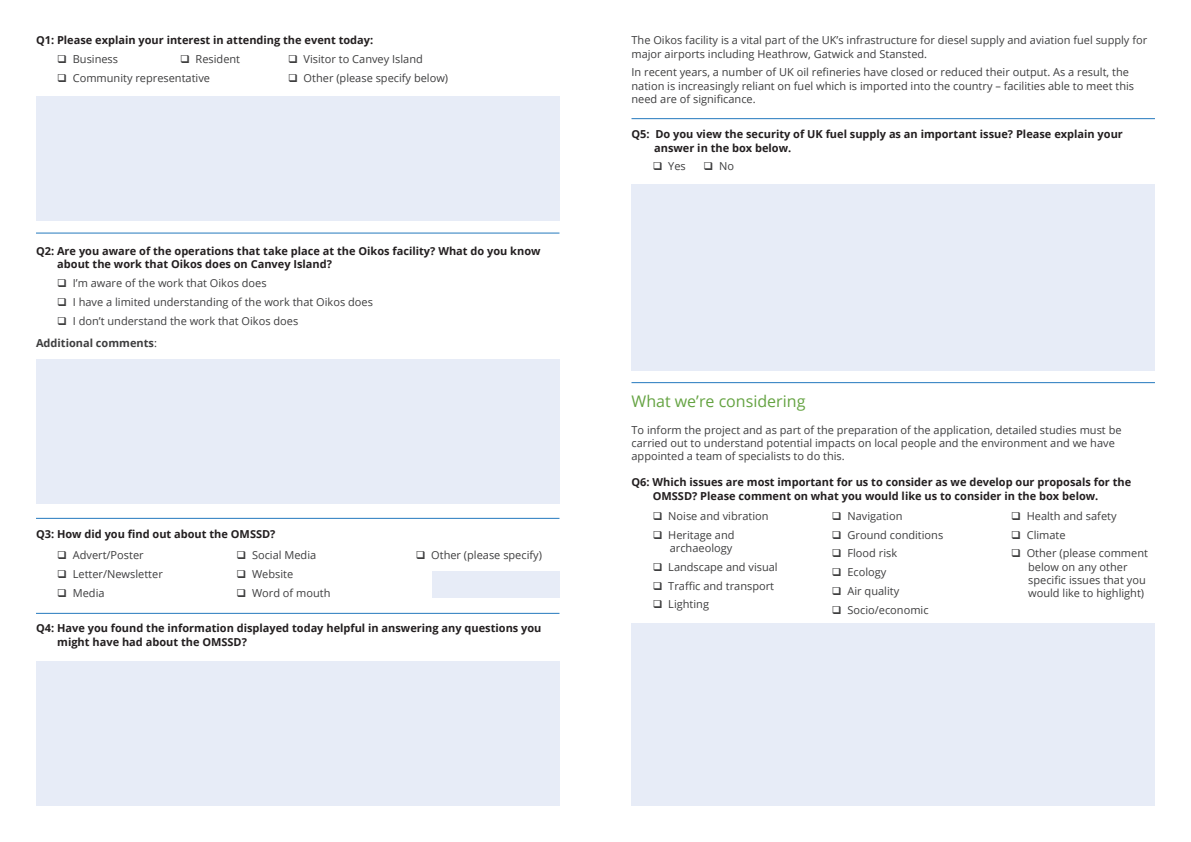
<style>
.page{position:relative;width:1191px;height:842px;background:#fff}
.page>*{position:absolute;margin:0;border:0;box-sizing:border-box;transform-origin:0 0}
.t1{font:16px "Open Sans";color:#65a342}
.t2{font:11px/13.2px "Open Sans";color:#3e3e3f}
.t3{font:700 11px/13.2px "Open Sans";color:#231f20}
.t4{font:700 11px "Open Sans";color:#3e3e3f}
.s1{font-weight:400}
</style>
<div class="page">
<div style="left:432px;top:571px;width:127px;height:26px;background:#e7ecf7"></div>
<hr style="left:36px;top:518px;width:523px;height:1px;background:#2479be">
<hr style="left:36px;top:613px;width:523px;height:1px;background:#2479be">
<div style="left:631px;top:184px;width:524px;height:187px;background:#e7ecf7"></div>
<hr style="left:631px;top:382px;width:524px;height:1px;background:#2479be">
<div style="left:36px;top:96px;width:523px;height:124px;background:#e7ecf7"></div>
<div style="left:36px;top:359px;width:523px;height:144px;background:#e7ecf7"></div>
<div style="left:36px;top:661px;width:523px;height:145px;background:#e7ecf7"></div>
<hr style="left:36px;top:233px;width:523px;height:1px;background:#2479be">
<hr style="left:631px;top:118px;width:524px;height:1px;background:#2479be">
<div style="left:631px;top:624px;width:524px;height:182px;background:#e7ecf7"></div>
<p class="t3" style="left:36px;top:34px;width:339px">Q1: Please explain your interest in attending the event today:</p>
<p class="t2" style="left:57px;top:52px;width:62px">❑ Business</p>
<p class="t2" style="left:180px;top:52px;width:62px">❑ Resident</p>
<p class="t2" style="left:288px;top:52px;width:136px">❑ Visitor to Canvey Island</p>
<p class="t2" style="left:57px;top:71px;width:154px">❑ Community representative</p>
<p class="t2" style="left:288px;top:71px;width:162px">❑ Other (please specify below)</p>
<p class="t3" style="left:57px;top:244px;width:485px;text-indent:-21px">Q2: Are you aware of the operations that take place at the Oikos facility? What do you know about the work that Oikos does on Canvey Island?</p>
<p class="t2" style="left:57px;top:276px;width:211px">❑ I’m aware of the work that Oikos does</p>
<p class="t2" style="left:57px;top:295px;width:317px">❑ I have a limited understanding of the work that Oikos does</p>
<p class="t2" style="left:57px;top:314px;width:242px">❑ I don’t understand the work that Oikos does</p>
<p class="t4" style="left:36px;top:336px;width:122px">Additional comments<span class="s1">:</span></p>
<p class="t3" style="left:36px;top:527px;width:241px">Q3: How did you find out about the OMSSD?</p>
<p class="t2" style="left:57px;top:548px;width:88px">❑ Advert/Poster</p>
<p class="t2" style="left:57px;top:567px;width:107px">❑ Letter/Newsletter</p>
<p class="t2" style="left:57px;top:586px;width:49px">❑ Media</p>
<p class="t2" style="left:236px;top:548px;width:81px">❑ Social Media</p>
<p class="t2" style="left:236px;top:567px;width:58px">❑ Website</p>
<p class="t2" style="left:236px;top:586px;width:95px">❑ Word of mouth</p>
<p class="t2" style="left:416px;top:548px;width:128px">❑ Other (please specify)</p>
<p class="t3" style="left:57px;top:621px;width:486px;text-indent:-21px">Q4: Have you found the information displayed today helpful in answering any questions you might have had about the OMSSD?</p>
<p class="t2" style="left:631px;top:34px;width:517px">The Oikos facility is a vital part of the UK’s infrastructure for diesel supply and aviation fuel supply for major airports including Heathrow, Gatwick and Stansted.</p>
<p class="t2" style="left:631px;top:66px;width:504px">In recent years, a number of UK oil refineries have closed or reduced their output. As a result, the nation is increasingly reliant on fuel which is imported into the country – facilities able to meet this need are of significance.</p>
<p class="t3" style="left:654px;top:127px;width:470px;text-indent:-23px">Q5: Do you view the security of UK fuel supply as an important issue? Please explain your answer in the box below.</p>
<p class="t2" style="left:653px;top:159px;width:35px">❑ Yes</p>
<p class="t2" style="left:703px;top:159px;width:32px">❑ No</p>
<h1 class="t1" style="left:631px;top:390px;width:175px">What we’re considering</h1>
<p class="t2" style="left:631px;top:423px;width:491px">To inform the project and as part of the preparation of the application, detailed studies must be carried out to understand potential impacts on local people and the environment and we have appointed a team of specialists to do this.</p>
<p class="t3" style="left:653px;top:475px;width:480px;text-indent:-21px">Q6: Which issues are most important for us to consider as we develop our proposals for the<br>OMSSD? Please comment on what you would like us to consider in the box below.</p>
<p class="t2" style="left:653px;top:509px;width:117px">❑ Noise and vibration</p>
<p class="t2" style="left:653px;top:528px;width:83px;text-align:right">❑ Heritage and archaeology</p>
<p class="t2" style="left:653px;top:560px;width:126px">❑ Landscape and visual</p>
<p class="t2" style="left:653px;top:579px;width:123px">❑ Traffic and transport</p>
<p class="t2" style="left:653px;top:597px;width:58px">❑ Lighting</p>
<p class="t2" style="left:1011px;top:509px;width:107px">❑ Health and safety</p>
<p class="t2" style="left:1011px;top:528px;width:56px">❑ Climate</p>
<p class="t2" style="left:1028px;top:546px;width:121px;text-indent:-17px">❑ Other (please comment below on any other specific issues that you would like to highlight)</p>
<p class="t2" style="left:832px;top:509px;width:72px">❑ Navigation</p>
<p class="t2" style="left:832px;top:528px;width:113px">❑ Ground conditions</p>
<p class="t2" style="left:832px;top:547px;width:67px">❑ Flood risk</p>
<p class="t2" style="left:832px;top:565px;width:56px">❑ Ecology</p>
<p class="t2" style="left:832px;top:584px;width:69px">❑ Air quality</p>
<p class="t2" style="left:832px;top:603px;width:98px">❑ Socio/economic</p>
</div>
